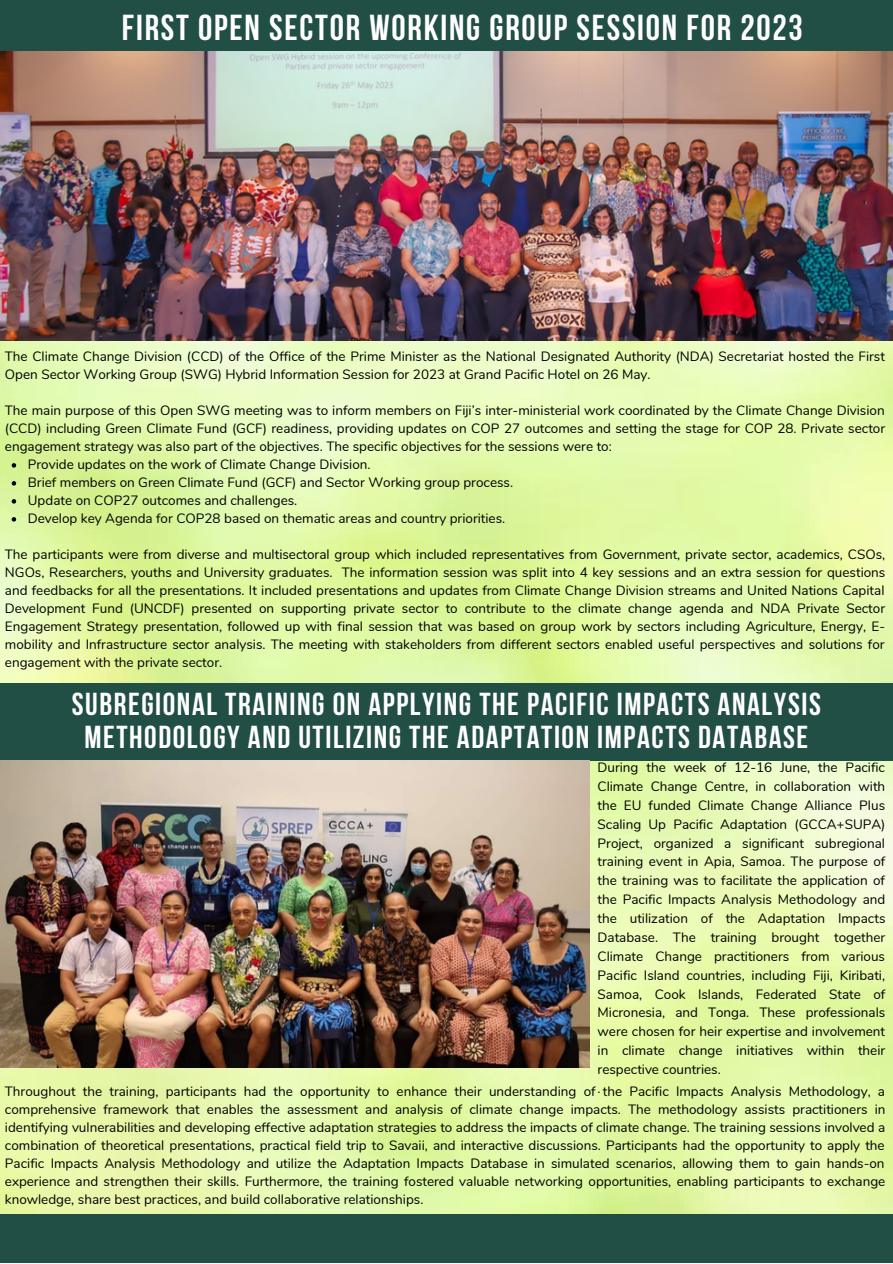
<style>
.page{position:relative;width:893px;height:1264px;background:#fff}
.page>*{position:absolute;margin:0;border:0;box-sizing:border-box;transform-origin:0 0}
.t1{font:700 36px "Bebas Neue";letter-spacing:.05em;color:#fff}
.t2{font:700 31.65px/33.8px "Bebas Neue";letter-spacing:.05em;color:#fff;text-align:center}
.t3{font:13.5px/18.9px "Nunito";color:#000;text-align:justify}
</style>
<div class="page">
<img style="left:0;top:340px;width:892px;height:873px">
<div style="left:0;top:0;width:892px;height:52px;background:#214e45"></div>
<div style="left:0;top:1213px;width:892px;height:49px;background:#214e45"></div>
<img style="left:0;top:52px;width:892px;height:288px">
<svg style="left:12px;top:463px;width:4px;height:4px"></svg>
<svg style="left:12px;top:481px;width:4px;height:4px"></svg>
<svg style="left:12px;top:499px;width:4px;height:4px"></svg>
<svg style="left:12px;top:517px;width:4px;height:4px"></svg>
<div style="left:0;top:682px;width:892px;height:78px;background:#214e45"></div>
<img style="left:0;top:760px;width:589px;height:307px">
<p class="t1" style="left:122px;top:13px;width:682px">FIRST OPEN SECTOR WORKING GROUP SESSION FOR 2023</p>
<p class="t3" style="left:5px;top:347px;width:881px;line-height:18px">The Climate Change Division (CCD) of the Office of the Prime Minister as the National Designated Authority (NDA) Secretariat hosted the First<br>Open Sector Working Group (SWG) Hybrid Information Session for 2023 at Grand Pacific Hotel on 26 May.</p>
<p class="t3" style="left:5px;top:401px;width:881px;line-height:18px">The main purpose of this Open SWG meeting was to inform members on Fiji’s inter-ministerial work coordinated by the Climate Change Division (CCD) including Green Climate Fund (GCF) readiness, providing updates on COP 27 outcomes and setting the stage for COP 28. Private sector engagement strategy was also part of the objectives. The specific objectives for the sessions were to:</p>
<p class="t3" style="left:28px;top:455px;width:344px">Provide updates on the work of Climate Change Division.</p>
<p class="t3" style="left:28px;top:473px;width:487px">Brief members on Green Climate Fund (GCF) and Sector Working group process.</p>
<p class="t3" style="left:28px;top:491px;width:271px">Update on COP27 outcomes and challenges.</p>
<p class="t3" style="left:28px;top:509px;width:479px">Develop key Agenda for COP28 based on thematic areas and country priorities.</p>
<p class="t3" style="left:5px;top:545px;width:881px;line-height:18px">The participants were from diverse and multisectoral group which included representatives from Government, private sector, academics, CSOs, NGOs, Researchers, youths and University graduates. The information session was split into 4 key sessions and an extra session for questions and feedbacks for all the presentations. It included presentations and updates from Climate Change Division streams and United Nations Capital Development Fund (UNCDF) presented on supporting private sector to contribute to the climate change agenda and NDA Private Sector Engagement Strategy presentation, followed up with final session that was based on group work by sectors including Agriculture, Energy, E&shy;mobility and Infrastructure sector analysis. The meeting with stakeholders from different sectors enabled useful perspectives and solutions for engagement with the private sector.</p>
<p class="t2" style="left:72px;top:689px;width:750px">SUBREGIONAL TRAINING ON APPLYING THE PACIFIC IMPACTS ANALYSIS<br>METHODOLOGY AND UTILIZING THE ADAPTATION IMPACTS DATABASE</p>
<p class="t3" style="left:597px;top:758px;width:289px">During the week of 12-16 June, the Pacific Climate Change Centre, in collaboration with the EU funded Climate Change Alliance Plus Scaling Up Pacific Adaptation (GCCA+SUPA)<br>Project, organized a significant subregional training event in Apia, Samoa. The purpose of the training was to facilitate the application of the Pacific Impacts Analysis Methodology and the utilization of the Adaptation Impacts Database. The training brought together Climate Change practitioners from various Pacific Island countries, including Fiji, Kiribati, Samoa, Cook Islands, Federated State of Micronesia, and Tonga. These professionals were chosen for heir expertise and involvement in climate change initiatives within their respective countries.</p>
<p class="t3" style="left:5px;top:1082px;width:881px">Throughout the training, participants had the opportunity to enhance their understanding of the Pacific Impacts Analysis Methodology, a</p>
<p class="t3" style="left:597px;top:1078px;width:5px">.</p>
<p class="t3" style="left:5px;top:1100px;width:882px;line-height:18px">comprehensive framework that enables the assessment and analysis of climate change impacts. The methodology assists practitioners in identifying vulnerabilities and developing effective adaptation strategies to address the impacts of climate change. The training sessions involved a combination of theoretical presentations, practical field trip to Savaii, and interactive discussions. Participants had the opportunity to apply the Pacific Impacts Analysis Methodology and utilize the Adaptation Impacts Database in simulated scenarios, allowing them to gain hands-on experience and strengthen their skills. Furthermore, the training fostered valuable networking opportunities, enabling participants to exchange knowledge, share best practices, and build collaborative relationships.</p>
</div>
